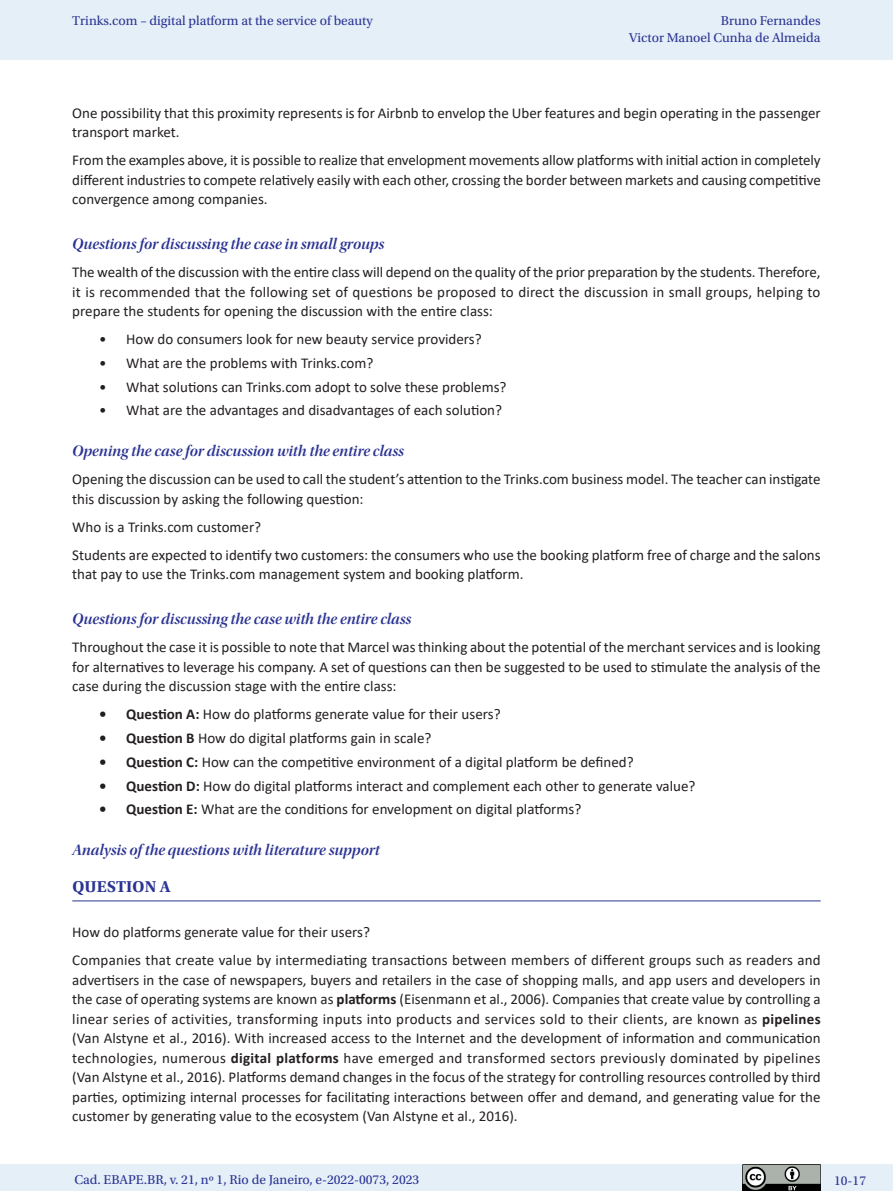
<style>
.page{position:relative;width:893px;height:1191px;background:#fff}
.page>*{position:absolute;margin:0;border:0;box-sizing:border-box;transform-origin:0 0}
._07_1_sub_1{font:700 16.5px "Utopia Std";letter-spacing:.01em;color:#2b3393}
._07_2_sub3{font:15.75px "Utopia Std Semibold Disp It";color:#2b3393}
._06_0_texto{font:15px/19.5px "Calibri";color:#231f20;text-align:justify}
.t1{font:13.5px/16.5px "Utopia Std";color:#2b3393;text-align:right}
.s1{font-weight:700}
</style>
<div class="page">
<div style="left:0;top:0;width:893px;height:60px;background:#e4eff8"></div>
<div style="left:0;top:1164px;width:893px;height:27px;background:#e4eff8"></div>
<img style="left:743px;top:1164px;width:78px;height:27px">
<hr style="left:72px;top:900px;width:749px;height:1px;background:#2b3393">
<p class="t1" style="left:72px;top:13px;width:302px">Trinks.com – digital platform at the service of beauty</p>
<p class="t1" style="left:629px;top:13px;width:193px">Bruno Fernandes<br>Victor Manoel Cunha de Almeida</p>
<p class="_06_0_texto" style="left:72px;top:102px;width:750px">One possibility that this proximity represents is for Airbnb to envelop the Uber features and begin operating in the passenger transport market.</p>
<p class="_06_0_texto" style="left:72px;top:150px;width:750px">From the examples above, it is possible to realize that envelopment movements allow platforms with initial action in completely different industries to compete relatively easily with each other, crossing the border between markets and causing competitive convergence among companies.</p>
<p class="_07_2_sub3" style="left:72px;top:235px;width:313px">Questions for discussing the case in small groups</p>
<p class="_06_0_texto" style="left:72px;top:262px;width:750px">The wealth of the discussion with the entire class will depend on the quality of the prior preparation by the students. Therefore, it is recommended that the following set of questions be proposed to direct the discussion in small groups, helping to prepare the students for opening the discussion with the entire class:</p>
<p class="_06_0_texto" style="left:99px;top:329px;width:384px">• How do consumers look for new beauty service providers?</p>
<p class="_06_0_texto" style="left:99px;top:353px;width:276px">• What are the problems with Trinks.com?</p>
<p class="_06_0_texto" style="left:99px;top:376px;width:409px">• What solutions can Trinks.com adopt to solve these problems?</p>
<p class="_06_0_texto" style="left:99px;top:400px;width:404px">• What are the advantages and disadvantages of each solution?</p>
<p class="_07_2_sub3" style="left:72px;top:442px;width:333px">Opening the case for discussion with the entire class</p>
<p class="_06_0_texto" style="left:72px;top:469px;width:750px">Opening the discussion can be used to call the student’s attention to the Trinks.com business model. The teacher can instigate this discussion by asking the following question:</p>
<p class="_06_0_texto" style="left:72px;top:516px;width:190px">Who is a Trinks.com customer?</p>
<p class="_06_0_texto" style="left:72px;top:544px;width:750px">Students are expected to identify two customers: the consumers who use the booking platform free of charge and the salons that pay to use the Trinks.com management system and booking platform.</p>
<p class="_07_2_sub3" style="left:72px;top:611px;width:341px">Questions for discussing the case with the entire class</p>
<p class="_06_0_texto" style="left:72px;top:637px;width:750px">Throughout the case it is possible to note that Marcel was thinking about the potential of the merchant services and is looking for alternatives to leverage his company. A set of questions can then be suggested to be used to stimulate the analysis of the case during the discussion stage with the entire class:</p>
<p class="_06_0_texto" style="left:99px;top:704px;width:403px"><span class="s1">• Question A:</span> How do platforms generate value for their users?</p>
<p class="_06_0_texto" style="left:99px;top:728px;width:334px"><span class="s1">• Question B</span> How do digital platforms gain in scale?</p>
<p class="_06_0_texto" style="left:99px;top:752px;width:536px"><span class="s1">• Question C:</span> How can the competitive environment of a digital platform be defined?</p>
<p class="_06_0_texto" style="left:99px;top:775px;width:598px"><span class="s1">• Question D:</span> How do digital platforms interact and complement each other to generate value?</p>
<p class="_06_0_texto" style="left:99px;top:799px;width:483px"><span class="s1">• Question E:</span> What are the conditions for envelopment on digital platforms?</p>
<p class="_07_2_sub3" style="left:72px;top:841px;width:309px">Analysis of the questions with literature support</p>
<p class="_07_1_sub_1" style="left:72px;top:877px;width:100px">QUESTION A</p>
<p class="_06_0_texto" style="left:72px;top:922px;width:299px">How do platforms generate value for their users?</p>
<p class="_06_0_texto" style="left:72px;top:950px;width:750px">Companies that create value by intermediating transactions between members of different groups such as readers and advertisers in the case of newspapers, buyers and retailers in the case of shopping malls, and app users and developers in the case of operating systems are known as <span class="s1">platforms</span> (Eisenmann et al., 2006). Companies that create value by controlling a linear series of activities, transforming inputs into products and services sold to their clients, are known as <span class="s1">pipelines </span>(Van Alstyne et al., 2016). With increased access to the Internet and the development of information and communication technologies, numerous <span class="s1">digital platforms</span> have emerged and transformed sectors previously dominated by pipelines (Van Alstyne et al., 2016). Platforms demand changes in the focus of the strategy for controlling resources controlled by third parties, optimizing internal processes for facilitating interactions between offer and demand, and generating value for the customer by generating value to the ecosystem (Van Alstyne et al., 2016).</p>
<p class="t1" style="left:74px;top:1171px;width:346px">Cad. EBAPE.BR, v. 21, nº 1, Rio de Janeiro, e-2022-0073, 2023</p>
<p class="t1" style="left:834px;top:1172px;width:33px">10-17</p>
</div>
